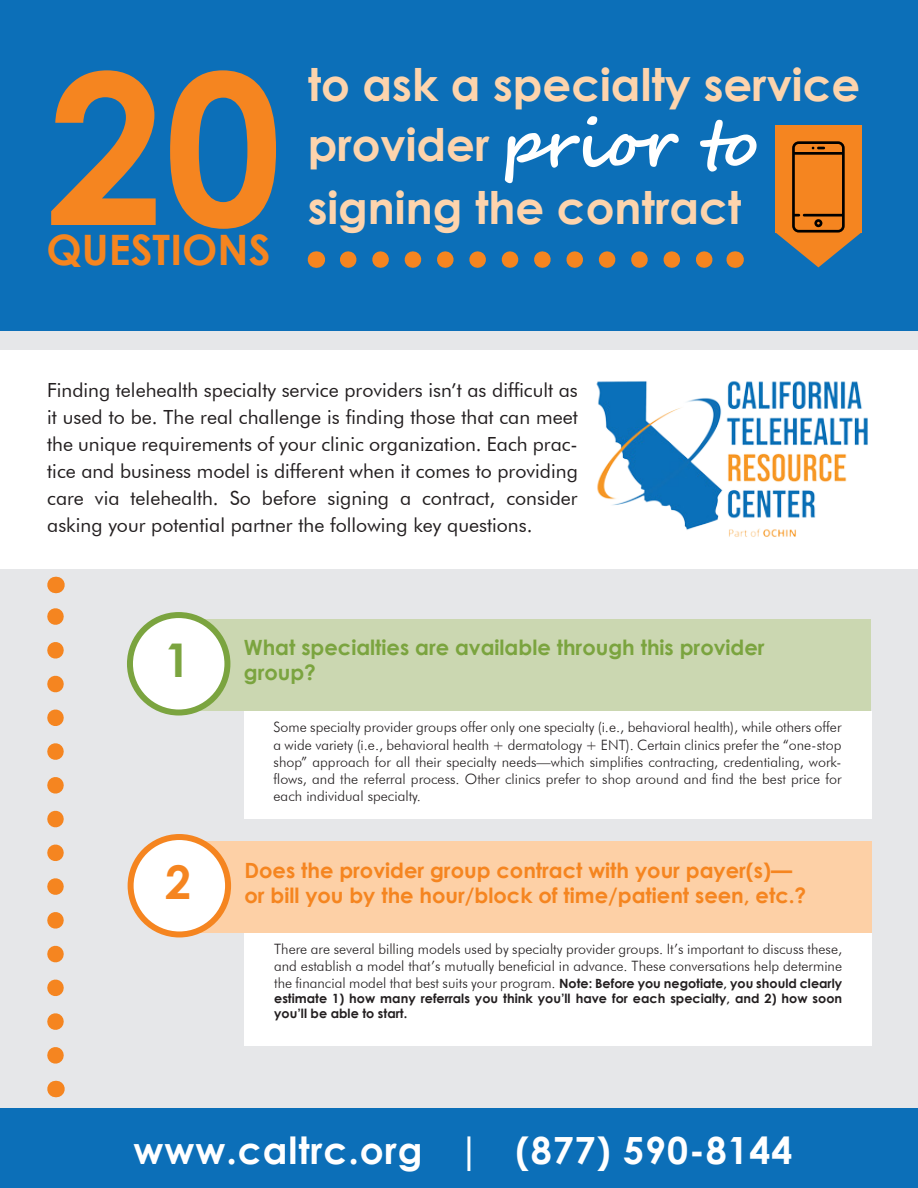
<style>
.page{position:relative;width:918px;height:1188px;background:#fff}
.page>*{position:absolute;margin:0;border:0;box-sizing:border-box;transform-origin:0 0}
.t1{font:700 210px "Century Gothic";color:#f58520}
.t2{font:700 66px "Segoe Script";letter-spacing:-.03em;color:#fff}
.IntroHeader_CentGoth{font:700 46.5px "Century Gothic";color:#7ba43f}
.IntroHeader_CentGoth-2{font:700 46.5px "Century Gothic";color:#f58520}
.t3{font:700 45px/60px "Century Gothic";color:#fdd4ad}
.t4{font:700 42px "Century Gothic";color:#f58520}
.t5{font:700 37.5px "Century Gothic";letter-spacing:.025em;color:#fff}
.Colored_Stages_Heade{font:700 21px "Century Gothic";color:#f58520}
.Colored_Stages_Heade-2{font:700 21px/25.2px "Century Gothic";color:#7ba43f}
.t6{font:19.5px/27px "Futura BT";color:#231f20;text-align:justify}
.WhiteSegment_CopySma{font:300 14.25px/17.1px "Futura BT";color:#231f20;text-align:justify}
.WhiteSegment_CopySma-2{font:700 12.75px/15.3px "Century Gothic";color:#231f20}
.s1{font-family:"Century Gothic";font-weight:700;font-size:12.75px}
</style>
<div class="page">
<div style="left:0;top:4px;width:918px;height:1184px;background:#e6e7e9"></div>
<div style="left:0;top:0;width:918px;height:331px;background:#0c6fb8"></div>
<svg style="left:348px;top:251px;width:365px;height:17px"></svg>
<svg style="left:316px;top:251px;width:1px;height:17px"></svg>
<svg style="left:735px;top:251px;width:1px;height:17px"></svg>
<div style="left:0;top:351px;width:918px;height:218px;background:#fff"></div>
<div style="left:0;top:1109px;width:918px;height:79px;background:#0c6fb8"></div>
<div style="left:194px;top:620px;width:677px;height:91px;background:#cbd7b1"></div>
<div style="left:130px;top:615px;width:97px;height:98px;background:#fff;border-radius:50%"></div>
<div style="left:127px;top:612px;width:103px;height:104px;border:6px solid #7ba43f;border-radius:50%"></div>
<div style="left:244px;top:712px;width:627px;height:107px;background:#fff"></div>
<div style="left:195px;top:842px;width:676px;height:91px;background:#fdd0a6"></div>
<div style="left:131px;top:837px;width:97px;height:97px;background:#fff;border-radius:50%"></div>
<div style="left:128px;top:834px;width:103px;height:103px;border:6px solid #f58520;border-radius:50%"></div>
<div style="left:244px;top:933px;width:628px;height:112px;background:#fff"></div>
<div style="left:775px;top:125px;width:87px;height:107px;background:#f58520"></div>
<svg style="left:47px;top:608px;width:17px;height:447px"></svg>
<svg style="left:56px;top:1081px;width:1px;height:16px"></svg>
<svg style="left:56px;top:577px;width:1px;height:16px"></svg>
<svg style="left:775px;top:141px;width:87px;height:126px"></svg>
<img style="left:596px;top:381px;width:272px;height:156px">
<p class="t1" style="left:47px;top:-11px;width:237px">20</p>
<p class="t3" style="left:308px;top:53px;width:554px">to ask a specialty service provider</p>
<p class="t2" style="left:502px;top:90px;width:258px">prior to</p>
<p class="t3" style="left:308px;top:175px;width:435px">signing the contract</p>
<p class="t4" style="left:46px;top:218px;width:226px">QUESTIONS</p>
<p class="t6" style="left:47px;top:376px;width:532px">Finding telehealth specialty service providers isn’t as difficult as it used to be. The real challenge is finding those that can meet the unique requirements of your clinic organization. Each prac&shy;tice and business model is different when it comes to providing care via telehealth. So before signing a contract, consider asking your potential partner the following key questions.</p>
<p class="IntroHeader_CentGoth" style="left:165px;top:625px;width:28px">1</p>
<p class="Colored_Stages_Heade-2" style="left:244px;top:634px;width:522px">What specialties are available through this provider group?</p>
<p class="WhiteSegment_CopySma" style="left:274px;top:719px;width:569px">Some specialty provider groups offer only one specialty (i.e., behavioral health), while others offer a wide variety (i.e., behavioral health + dermatology + ENT). Certain clinics prefer the “one-stop shop” approach for all their specialty needs—which simplifies contracting, credentialing, work&shy;flows, and the referral process. Other clinics prefer to shop around and find the best price for each individual specialty.</p>
<p class="IntroHeader_CentGoth-2" style="left:165px;top:847px;width:28px">2</p>
<p class="Colored_Stages_Heade" style="left:244px;top:855px;width:549px">Does the provider group contract with your payer(s)—</p>
<p class="Colored_Stages_Heade" style="left:244px;top:880px;width:563px">or bill you by the hour/block of time/patient seen, etc.?</p>
<p class="WhiteSegment_CopySma" style="left:274px;top:940px;width:569px">There are several billing models used by specialty provider groups. It’s important to discuss these, and establish a model that’s mutually beneficial in advance. These conversations help determine the financial model that best suits your program. <span class="s1">Note: Before you negotiate, you should clearly</span></p>
<p class="WhiteSegment_CopySma-2" style="left:274px;top:990px;width:569px">estimate 1) how many referrals you think you’ll have for each specialty, and 2) how soon you’ll be able to start.</p>
<p class="t5" style="left:134px;top:1121px;width:660px">www.caltrc.org | (877) 590-8144</p>
</div>
